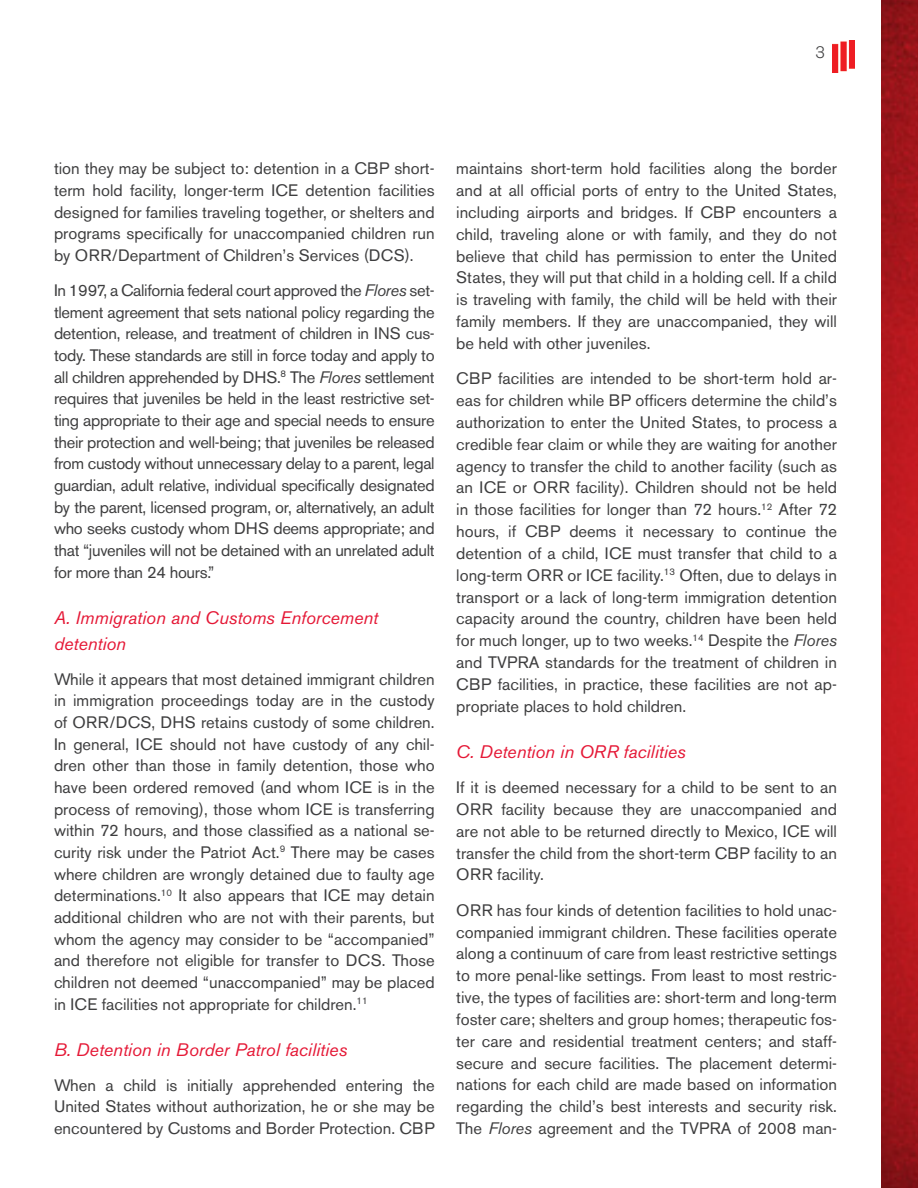
<style>
.page{position:relative;width:918px;height:1188px;background:#fff}
.page>*{position:absolute;margin:0;border:0;box-sizing:border-box;transform-origin:0 0}
.Head_3{font:italic 18px/25.8px "Akzidenz Grotesk BE";color:#e51836}
.t1{font:16.5px/21.8px "Akzidenz Grotesk BE";color:#3e3e3f;text-align:justify}
.t2{font:300 16.5px "Akzidenz Grotesk BE";color:#3e3e3f}
.s1{font-style:italic}
</style>
<div class="page">
<img style="left:881px;top:0;width:37px;height:1188px">
<img style="left:833px;top:40px;width:22px;height:33px">
<p class="t2" style="left:815px;top:43px;width:11px">3</p>
<p class="t1" style="left:54px;top:158px;width:382px">tion they may be subject to: detention in a CBP short&shy;term hold facility, longer-term ICE detention facilities designed for families traveling together, or shelters and programs specifically for unaccompanied children run by ORR/Department of Children’s Services (DCS).</p>
<p class="t1" style="left:54px;top:280px;width:382px">In 1997, a California federal court approved the <span class="s1">Flores</span> set&shy;tlement agreement that sets national policy regarding the detention, release, and treatment of children in INS cus&shy;tody. These standards are still in force today and apply to all children apprehended by DHS.<sup>8</sup> The <span class="s1">Flores</span> settlement requires that juveniles be held in the least restrictive set&shy;ting appropriate to their age and special needs to ensure their protection and well-being; that juveniles be released from custody without unnecessary delay to a parent, legal guardian, adult relative, individual specifically designated by the parent, licensed program, or, alternatively, an adult who seeks custody whom DHS deems appropriate; and that “juveniles will not be detained with an unrelated adult for more than 24 hours.”</p>
<p class="Head_3" style="left:54px;top:605px;width:326px">A. Immigration and Customs Enforcement detention</p>
<p class="t1" style="left:54px;top:668px;width:382px">While it appears that most detained immigrant children in immigration proceedings today are in the custody of ORR/DCS, DHS retains custody of some children.<br>In general, ICE should not have custody of any chil&shy;dren other than those in family detention, those who have been ordered removed (and whom ICE is in the process of removing), those whom ICE is transferring within 72 hours, and those classified as a national se&shy;curity risk under the Patriot Act.<sup>9</sup> There may be cases where children are wrongly detained due to faulty age determinations.<sup>10</sup> It also appears that ICE may detain additional children who are not with their parents, but whom the agency may consider to be “accompanied” and therefore not eligible for transfer to DCS. Those children not deemed “unaccompanied” may be placed in ICE facilities not appropriate for children.<sup>11</sup></p>
<p class="Head_3" style="left:54px;top:1036px;width:295px">B. Detention in Border Patrol facilities</p>
<p class="t1" style="left:54px;top:1074px;width:382px">When a child is initially apprehended entering the United States without authorization, he or she may be encountered by Customs and Border Protection. CBP</p>
<p class="t1" style="left:456px;top:158px;width:382px">maintains short-term hold facilities along the border and at all official ports of entry to the United States, including airports and bridges. If CBP encounters a child, traveling alone or with family, and they do not believe that child has permission to enter the United States, they will put that child in a holding cell. If a child is traveling with family, the child will be held with their family members. If they are unaccompanied, they will be held with other juveniles.</p>
<p class="t1" style="left:456px;top:368px;width:382px">CBP facilities are intended to be short-term hold ar&shy;eas for children while BP officers determine the child’s authorization to enter the United States, to process a credible fear claim or while they are waiting for another agency to transfer the child to another facility (such as an ICE or ORR facility). Children should not be held in those facilities for longer than 72 hours.<sup>12</sup> After 72 hours, if CBP deems it necessary to continue the detention of a child, ICE must transfer that child to a long-term ORR or ICE facility.<sup>13</sup> Often, due to delays in transport or a lack of long-term immigration detention capacity around the country, children have been held for much longer, up to two weeks.<sup>14</sup> Despite the <span class="s1">Flores </span>and TVPRA standards for the treatment of children in CBP facilities, in practice, these facilities are not ap&shy;propriate places to hold children.</p>
<p class="Head_3" style="left:456px;top:739px;width:231px">C. Detention in ORR facilities</p>
<p class="t1" style="left:456px;top:777px;width:382px">If it is deemed necessary for a child to be sent to an ORR facility because they are unaccompanied and are not able to be returned directly to Mexico, ICE will transfer the child from the short-term CBP facility to an ORR facility.</p>
<p class="t1" style="left:456px;top:899px;width:382px">ORR has four kinds of detention facilities to hold unac&shy;companied immigrant children. These facilities operate along a continuum of care from least restrictive settings to more penal-like settings. From least to most restric&shy;tive, the types of facilities are: short-term and long-term foster care; shelters and group homes; therapeutic fos&shy;ter care and residential treatment centers; and staff&shy;secure and secure facilities. The placement determi&shy;nations for each child are made based on information regarding the child’s best interests and security risk.<br>The <span class="s1">Flores</span> agreement and the TVPRA of 2008 man-</p>
</div>
